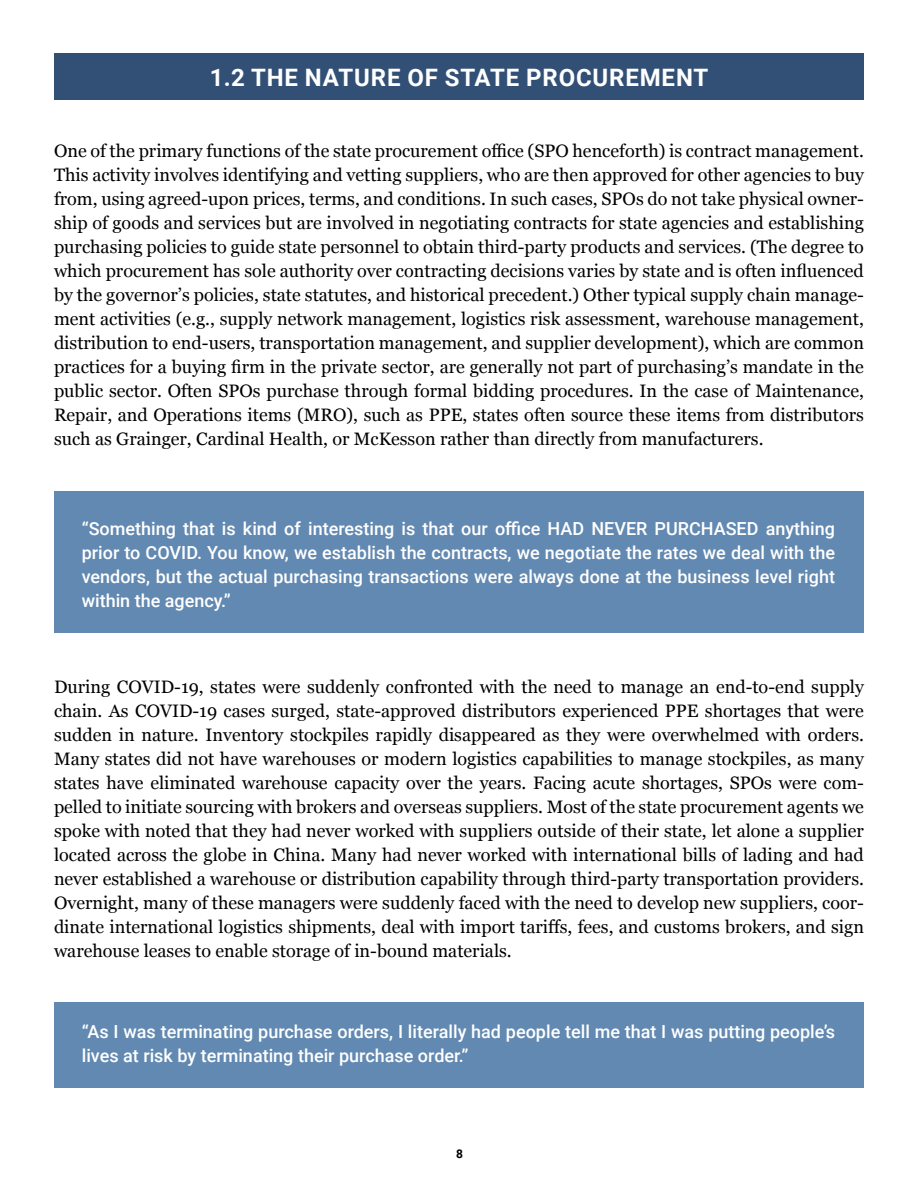
<style>
.page{position:relative;width:918px;height:1188px;background:#fff}
.page>*{position:absolute;margin:0;border:0;box-sizing:border-box;transform-origin:0 0}
.t1{font:700 24px "Roboto";letter-spacing:.035em;color:#fff}
.t2{font:18px/24px "Georgia";color:#000;text-align:justify}
.t3{font:500 18px/24px "Roboto";color:#fff;text-align:justify}
.t4{font:700 12px "Roboto";color:#000}
</style>
<div class="page">
<div style="left:54px;top:53px;width:810px;height:47px;background:#325075"></div>
<div style="left:54px;top:492px;width:810px;height:141px;background:#6289b1"></div>
<div style="left:54px;top:1002px;width:810px;height:86px;background:#6289b1"></div>
<h1 class="t1" style="left:210px;top:60px;width:500px">1.2 THE NATURE OF STATE PROCUREMENT</h1>
<p class="t2" style="left:54px;top:138px;width:812px">One of the primary functions of the state procurement office (SPO henceforth) is contract management.<br>This activity involves identifying and vetting suppliers, who are then approved for other agencies to buy from, using agreed-upon prices, terms, and conditions. In such cases, SPOs do not take physical owner&shy;ship of goods and services but are involved in negotiating contracts for state agencies and establishing purchasing policies to guide state personnel to obtain third-party products and services. (The degree to which procurement has sole authority over contracting decisions varies by state and is often influenced by the governor’s policies, state statutes, and historical precedent.) Other typical supply chain manage&shy;ment activities (e.g., supply network management, logistics risk assessment, warehouse management, distribution to end-users, transportation management, and supplier development), which are common practices for a buying firm in the private sector, are generally not part of purchasing’s mandate in the public sector. Often SPOs purchase through formal bidding procedures. In the case of Maintenance, Repair, and Operations items (MRO), such as PPE, states often source these items from distributors such as Grainger, Cardinal Health, or McKesson rather than directly from manufacturers.</p>
<p class="t3" style="left:82px;top:516px;width:755px">“Something that is kind of interesting is that our office HAD NEVER PURCHASED anything prior to COVID. You know, we establish the contracts, we negotiate the rates we deal with the vendors, but the actual purchasing transactions were always done at the business level right within the agency.”</p>
<p class="t2" style="left:54px;top:674px;width:811px">During COVID-19, states were suddenly confronted with the need to manage an end-to-end supply chain. As COVID-19 cases surged, state-approved distributors experienced PPE shortages that were sudden in nature. Inventory stockpiles rapidly disappeared as they were overwhelmed with orders.<br>Many states did not have warehouses or modern logistics capabilities to manage stockpiles, as many states have eliminated warehouse capacity over the years. Facing acute shortages, SPOs were com&shy;pelled to initiate sourcing with brokers and overseas suppliers. Most of the state procurement agents we spoke with noted that they had never worked with suppliers outside of their state, let alone a supplier located across the globe in China. Many had never worked with international bills of lading and had never established a warehouse or distribution capability through third-party transportation providers.<br>Overnight, many of these managers were suddenly faced with the need to develop new suppliers, coor&shy;dinate international logistics shipments, deal with import tariffs, fees, and customs brokers, and sign warehouse leases to enable storage of in-bound materials.</p>
<p class="t3" style="left:82px;top:1019px;width:755px">“As I was terminating purchase orders, I literally had people tell me that I was putting people’s lives at risk by terminating their purchase order.”</p>
<p class="t4" style="left:456px;top:1145px;width:8px">8</p>
</div>
